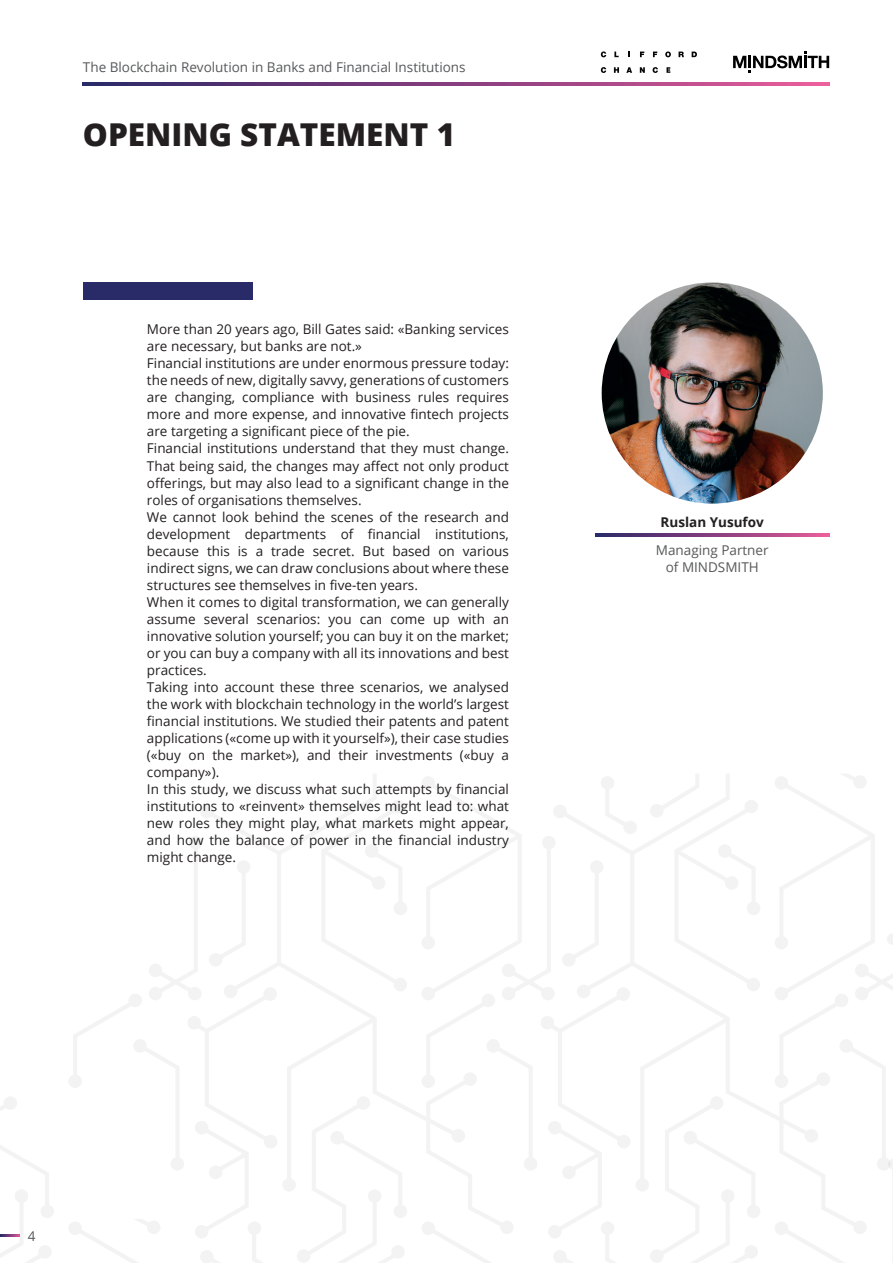
<style>
.page{position:relative;width:893px;height:1263px;background:#fff}
.page>*{position:absolute;margin:0;border:0;box-sizing:border-box;transform-origin:0 0}
.Раздел{font:800 31.5px "Open Sans";color:#231f20}
.текст{font:13.5px/17px "Open Sans";color:#231f20;text-align:justify}
.факты{font:13.5px "Open Sans";color:#57585a}
.подзаголовок{font:700 13.5px "Open Sans";color:#231f20}
</style>
<div class="page">
<svg style="left:83px;top:82px;width:746px;height:3px;background:#88407f"></svg>
<svg style="left:733px;top:51px;width:96px;height:22px"></svg>
<svg style="left:601px;top:51px;width:5px;height:6px"></svg>
<svg style="left:614px;top:52px;width:5px;height:5px"></svg>
<svg style="left:640px;top:52px;width:4px;height:5px"></svg>
<svg style="left:653px;top:52px;width:4px;height:5px"></svg>
<svg style="left:665px;top:51px;width:6px;height:6px"></svg>
<svg style="left:679px;top:52px;width:5px;height:5px"></svg>
<svg style="left:692px;top:52px;width:5px;height:5px"></svg>
<svg style="left:601px;top:67px;width:5px;height:6px"></svg>
<svg style="left:614px;top:67px;width:5px;height:6px"></svg>
<svg style="left:626px;top:67px;width:6px;height:6px"></svg>
<svg style="left:640px;top:67px;width:5px;height:6px"></svg>
<svg style="left:653px;top:67px;width:5px;height:6px"></svg>
<svg style="left:666px;top:67px;width:4px;height:6px"></svg>
<div style="left:83px;top:282px;width:170px;height:17px;background:#292b68"></div>
<svg style="left:595px;top:534px;width:234px;height:3px"></svg>
<svg style="left:0;top:774px;width:893px;height:489px"></svg>
<img style="left:602px;top:282px;width:221px;height:222px;border-radius:110px">
<p class="факты" style="left:83px;top:58px;width:384px">The Blockchain Revolution in Banks and Financial Institutions</p>
<p class="Раздел" style="left:83px;top:111px;width:374px">OPENING STATEMENT 1</p>
<p class="текст" style="left:147px;top:321px;width:363px">More than 20 years ago, Bill Gates said: «Banking services are necessary, but banks are not.»</p>
<p class="текст" style="left:147px;top:355px;width:363px">Financial institutions are under enormous pressure today: the needs of new, digitally savvy, generations of customers are changing, compliance with business rules requires more and more expense, and innovative fintech projects are targeting a significant piece of the pie.</p>
<p class="текст" style="left:147px;top:440px;width:363px">Financial institutions understand that they must change.<br>That being said, the changes may affect not only product offerings, but may also lead to a significant change in the roles of organisations themselves.</p>
<p class="текст" style="left:147px;top:508px;width:363px">We cannot look behind the scenes of the research and development departments of financial institutions, because this is a trade secret. But based on various indirect signs, we can draw conclusions about where these structures see themselves in five-ten years.</p>
<p class="текст" style="left:147px;top:593px;width:363px">When it comes to digital transformation, we can generally assume several scenarios: you can come up with an innovative solution yourself; you can buy it on the market; or you can buy a company with all its innovations and best practices.</p>
<p class="текст" style="left:147px;top:678px;width:363px">Taking into account these three scenarios, we analysed the work with blockchain technology in the world’s largest financial institutions. We studied their patents and patent applications («come up with it yourself»), their case studies («buy on the market»), and their investments («buy a company»).</p>
<p class="текст" style="left:147px;top:780px;width:363px">In this study, we discuss what such attempts by financial institutions to «reinvent» themselves might lead to: what new roles they might play, what markets might appear, and how the balance of power in the financial industry might change.</p>
<p class="факты" style="left:28px;top:1226px;width:9px">4</p>
<p class="подзаголовок" style="left:661px;top:513px;width:105px">Ruslan Yusufov</p>
<p class="факты" style="left:656px;top:540px;width:114px">Managing Partner</p>
<p class="факты" style="left:666px;top:557px;width:95px">of MINDSMITH</p>
</div>
